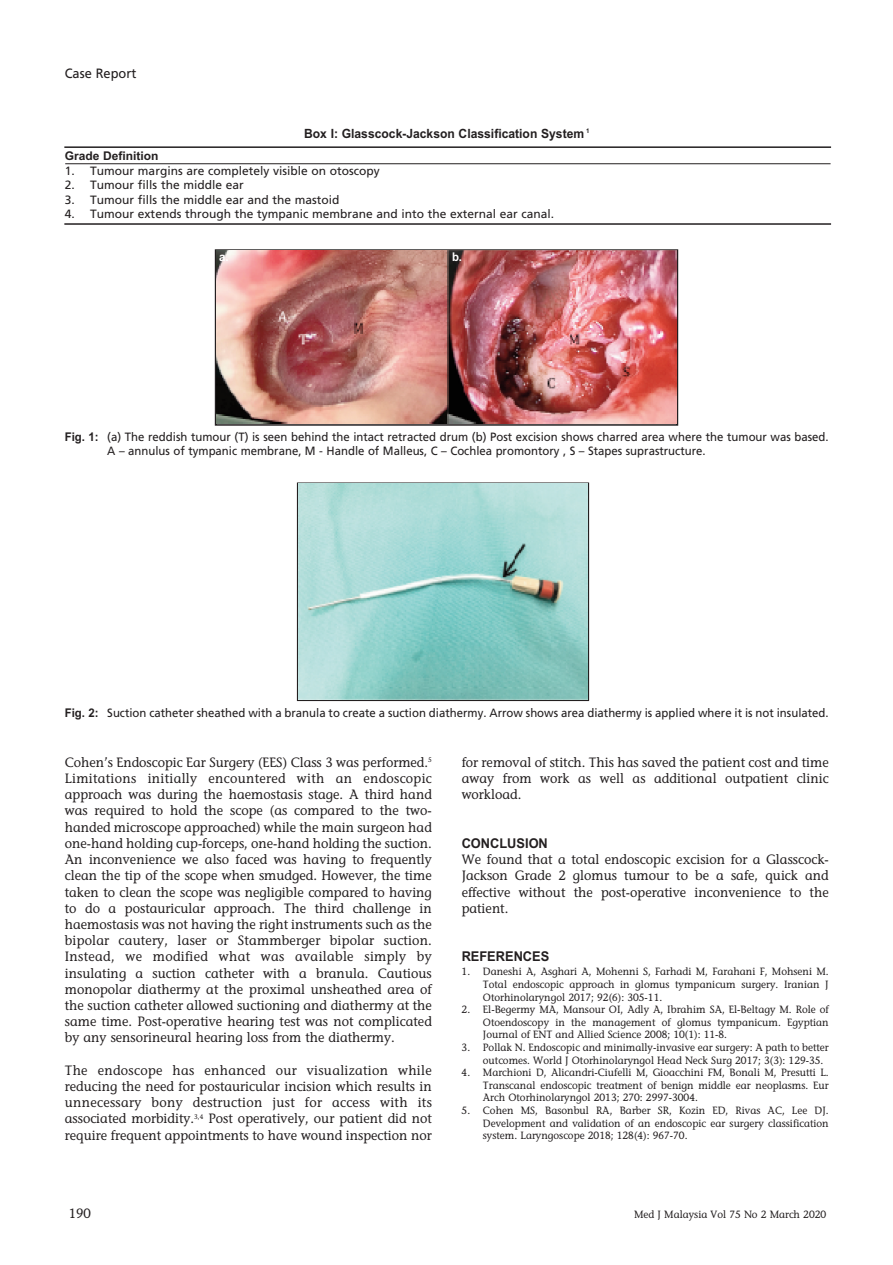
<style>
.page{position:relative;width:893px;height:1265px;background:#fff}
.page>*{position:absolute;margin:0;border:0;box-sizing:border-box;transform-origin:0 0}
.t1{font:500 13.5px/16.2px "Stone Informal Std";color:#231f20;text-align:justify;scale:.95 1}
.t2{font:700 13.5px "Arial";color:#231f20;scale:.95 1}
.t3{font:13.5px "Frutiger LT Std";color:#231f20;scale:.95 1}
.t4{font:700 12.75px "Arial";color:#231f20;scale:.95 1}
.t5{font:12px/14.4px "Frutiger LT Std";color:#231f20;scale:.95 1}
.t6{font:12px "Frutiger LT Std";color:#231f20}
.t7{font:700 12px "Arial";color:#231f20}
.t8{font:700 12px "Arial";color:#fff;scale:.95 1}
.t9{font:500 10.5px/12.6px "Stone Informal Std";color:#231f20;text-align:justify;scale:.95 1}
.s1{font-family:"Arial";font-weight:700}
</style>
<div class="page">
<div style="left:215px;top:249px;width:463px;height:176px;border:2px solid #231f20"></div>
<img style="left:216px;top:251px;width:460px;height:172px">
<div style="left:297px;top:482px;width:292px;height:219px;border:2px solid #231f20"></div>
<img style="left:298px;top:484px;width:289px;height:215px">
<hr style="left:64px;top:146px;width:767px;height:2px;background:#231f20">
<hr style="left:64px;top:223px;width:767px;height:2px;background:#231f20">
<hr style="left:65px;top:163px;width:765px;height:1px;background:#231f20">
<p class="t3" style="left:65px;top:68px;width:77px">Case Report</p>
<p class="t4" style="left:304px;top:126px;width:302px">Box I: Glasscock-Jackson Classification System <sup>1</sup></p>
<p class="t7" style="left:65px;top:149px;width:95px">Grade Definition</p>
<p class="t6" style="left:65px;top:166px;width:316px">1. Tumour margins are completely visible on otoscopy</p>
<p class="t6" style="left:65px;top:180px;width:180px">2. Tumour fills the middle ear</p>
<p class="t6" style="left:65px;top:195px;width:276px">3. Tumour fills the middle ear and the mastoid</p>
<p class="t6" style="left:65px;top:209px;width:491px">4. Tumour extends through the tympanic membrane and into the external ear canal.</p>
<p class="t8" style="left:219px;top:250px;width:12px">a.</p>
<p class="t8" style="left:452px;top:250px;width:12px">b.</p>
<p class="t5" style="left:107px;top:430px;width:761px;text-indent:-43px"><span class="s1">Fig. 1:</span> (a) The reddish tumour (T) is seen behind the intact retracted drum (b) Post excision shows charred area where the tumour was based.<br>A – annulus of tympanic membrane, M - Handle of Malleus, C – Cochlea promontory , S – Stapes suprastructure.</p>
<p class="t5" style="left:65px;top:706px;width:805px"><span class="s1">Fig. 2:</span> Suction catheter sheathed with a branula to create a suction diathermy. Arrow shows area diathermy is applied where it is not insulated.</p>
<p class="t1" style="left:65px;top:755px;width:388px">Cohen’s Endoscopic Ear Surgery (EES) Class 3 was performed.<sup>5<br></sup>Limitations initially encountered with an endoscopic approach was during the haemostasis stage. A third hand was required to hold the scope (as compared to the two&shy;handed microscope approached) while the main surgeon had one-hand holding cup-forceps, one-hand holding the suction.<br>An inconvenience we also faced was having to frequently clean the tip of the scope when smudged. However, the time taken to clean the scope was negligible compared to having to do a postauricular approach. The third challenge in haemostasis was not having the right instruments such as the bipolar cautery, laser or Stammberger bipolar suction.<br>Instead, we modified what was available simply by insulating a suction catheter with a branula. Cautious monopolar diathermy at the proximal unsheathed area of the suction catheter allowed suctioning and diathermy at the same time. Post-operative hearing test was not complicated by any sensorineural hearing loss from the diathermy.</p>
<p class="t1" style="left:65px;top:1063px;width:388px">The endoscope has enhanced our visualization while reducing the need for postauricular incision which results in unnecessary bony destruction just for access with its associated morbidity.<sup>3,4</sup> Post operatively, our patient did not require frequent appointments to have wound inspection nor</p>
<p class="t1" style="left:461px;top:755px;width:388px">for removal of stitch. This has saved the patient cost and time away from work as well as additional outpatient clinic workload.</p>
<p class="t2" style="left:461px;top:835px;width:92px">CONCLUSION</p>
<p class="t1" style="left:461px;top:852px;width:388px">We found that a total endoscopic excision for a Glasscock-Jackson Grade 2 glomus tumour to be a safe, quick and effective without the post-operative inconvenience to the patient.</p>
<p class="t2" style="left:461px;top:948px;width:94px">REFERENCES</p>
<p class="t9" style="left:483px;top:966px;width:365px;text-indent:-21px">1. Daneshi A, Asghari A, Mohenni S, Farhadi M, Farahani F, Mohseni M.<br>Total endoscopic approach in glomus tympanicum surgery. Iranian J Otorhinolaryngol 2017; 92(6): 305-11.</p>
<p class="t9" style="left:483px;top:1004px;width:365px;text-indent:-21px">2. El-Begermy MA, Mansour OI, Adly A, Ibrahim SA, El-Beltagy M. Role of Otoendoscopy in the management of glomus tympanicum. Egyptian Journal of ENT and Allied Science 2008; 10(1): 11-8.</p>
<p class="t9" style="left:483px;top:1042px;width:365px;text-indent:-21px">3. Pollak N. Endoscopic and minimally-invasive ear surgery: A path to better outcomes. World J Otorhinolaryngol Head Neck Surg 2017; 3(3): 129-35.</p>
<p class="t9" style="left:483px;top:1067px;width:365px;text-indent:-21px">4. Marchioni D, Alicandri-Ciufelli M, Gioacchini FM, Bonali M, Presutti L.<br>Transcanal endoscopic treatment of benign middle ear neoplasms. Eur Arch Otorhinolaryngol 2013; 270: 2997-3004.</p>
<p class="t9" style="left:483px;top:1105px;width:365px;text-indent:-21px">5. Cohen MS, Basonbul RA, Barber SR, Kozin ED, Rivas AC, Lee DJ.<br>Development and validation of an endoscopic ear surgery classification system. Laryngoscope 2018; 128(4): 967-70.</p>
<p class="t1" style="left:69px;top:1205px;width:25px">190</p>
<p class="t9" style="left:634px;top:1208px;width:204px">Med J Malaysia Vol 75 No 2 March 2020</p>
</div>
